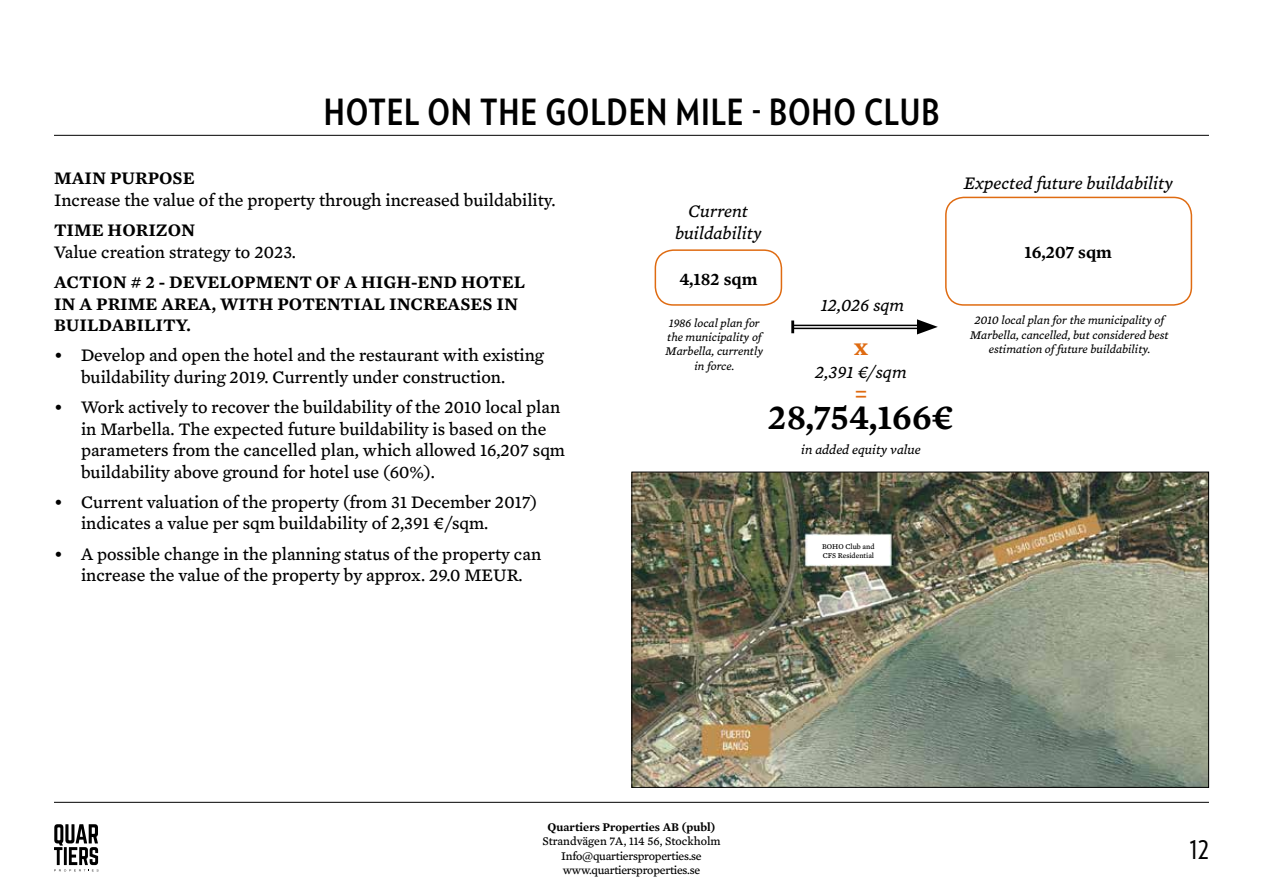
<style>
.page{position:relative;width:1263px;height:893px;background:#fff}
.page>*{position:absolute;margin:0;border:0;box-sizing:border-box;transform-origin:0 0}
.t1{font:700 36px "Verlag Condensed";letter-spacing:.025em;color:#000}
.t2{font:600 36px "Mercury Text G4";color:#000}
.t3{font:28.5px "Verlag Condensed";color:#000}
.t4{font:700 25.5px "Mercury Text G4";color:#df6b11}
.t5{font:18px/21.6px "Mercury Text G4";color:#000}
.t6{font:600 18px/21.6px "Mercury Text G4";color:#000}
.t7{font:italic 18px/21.6px "Mercury Text G4";color:#000;text-align:center}
.t8{font:italic 13.5px "Mercury Text G4";color:#000}
.t9{font:italic 12px/14.4px "Mercury Text G4";color:#000;text-align:center}
.t10{font:12px/14.4px "Mercury Text G4";letter-spacing:-.02em;color:#000;text-align:center}
.t11{font:600 12px "Mercury Text G4";color:#000}
.t12{font:7.5px/9px "Mercury Text G4";color:#000}
</style>
<div class="page">
<hr style="left:54px;top:135px;width:1155px;height:1px;background:#000">
<hr style="left:54px;top:802px;width:1155px;height:1px;background:#000">
<svg style="left:54px;top:824px;width:45px;height:47px"></svg>
<div style="left:655px;top:249px;width:127px;height:57px;border:2px solid #df6b11;border-radius:18px"></div>
<div style="left:945px;top:197px;width:247px;height:109px;border:2px solid #df6b11;border-radius:18px"></div>
<hr style="left:793px;top:325px;width:132px;height:1px;background:#000">
<hr style="left:793px;top:328px;width:132px;height:1px;background:#000">
<svg style="left:791px;top:320px;width:3px;height:13px"></svg>
<svg style="left:917px;top:319px;width:21px;height:15px"></svg>
<img style="left:633px;top:474px;width:574px;height:312px">
<div style="left:808px;top:536px;width:81px;height:28px;background:#fff"></div>
<h1 class="t1" style="left:324px;top:86px;width:617px">HOTEL ON THE GOLDEN MILE - BOHO CLUB</h1>
<p class="t6" style="left:54px;top:167px;width:142px">MAIN PURPOSE</p>
<p class="t5" style="left:54px;top:188px;width:503px">Increase the value of the property through increased buildability.</p>
<p class="t6" style="left:54px;top:218px;width:143px">TIME HORIZON</p>
<p class="t5" style="left:54px;top:240px;width:243px">Value creation strategy to 2023.</p>
<p class="t6" style="left:54px;top:270px;width:473px">ACTION # 2 - DEVELOPMENT OF A HIGH-END HOTEL<br>IN A PRIME AREA, WITH POTENTIAL INCREASES IN<br>BUILDABILITY.</p>
<p class="t5" style="left:81px;top:343px;width:464px;text-indent:-27px">• Develop and open the hotel and the restaurant with existing buildability during 2019. Currently under construction.</p>
<p class="t5" style="left:81px;top:395px;width:486px;text-indent:-27px">• Work actively to recover the buildability of the 2010 local plan in Marbella. The expected future buildability is based on the parameters from the cancelled plan, which allowed 16,207 sqm buildability above ground for hotel use (60%).</p>
<p class="t5" style="left:81px;top:490px;width:457px;text-indent:-27px">• Current valuation of the property (from 31 December 2017) indicates a value per sqm buildability of 2,391 €/sqm.</p>
<p class="t5" style="left:54px;top:542px;width:489px;text-align:center">• A possible change in the planning status of the property can increase the value of the property by approx. 29.0 MEUR.</p>
<p class="t7" style="left:675px;top:200px;width:88px">Current buildability</p>
<p class="t6" style="left:679px;top:267px;width:79px">4,182 sqm</p>
<p class="t7" style="left:964px;top:171px;width:211px">Expected future buildability</p>
<p class="t6" style="left:1024px;top:241px;width:89px">16,207 sqm</p>
<p class="t7" style="left:821px;top:293px;width:85px">12,026 sqm</p>
<h3 class="t4" style="left:854px;top:327px;width:15px">x</h3>
<p class="t7" style="left:815px;top:360px;width:93px">2,391 €/sqm</p>
<h3 class="t4" style="left:854px;top:374px;width:15px">=</h3>
<h1 class="t2" style="left:768px;top:390px;width:187px">28,754,166€</h1>
<p class="t8" style="left:801px;top:439px;width:121px">in added equity value</p>
<p class="t9" style="left:666px;top:315px;width:99px">1986 local plan for the municipality of<br>Marbella, currently in force.</p>
<p class="t9" style="left:970px;top:312px;width:200px">2010 local plan for the municipality of<br>Marbella, cancelled, but considered best estimation of future buildability.</p>
<p class="t12" style="left:822px;top:541px;width:54px">BOHO Club and<br>CFS Residential</p>
<p class="t11" style="left:548px;top:818px;width:169px">Quartiers Properties AB (publ)</p>
<p class="t10" style="left:542px;top:834px;width:180px">Strandvägen 7A, 114 56, Stockholm<br>Info@quartiersproperties.se www.quartiersproperties.se</p>
<h2 class="t3" style="left:1189px;top:829px;width:21px">12</h2>
</div>
